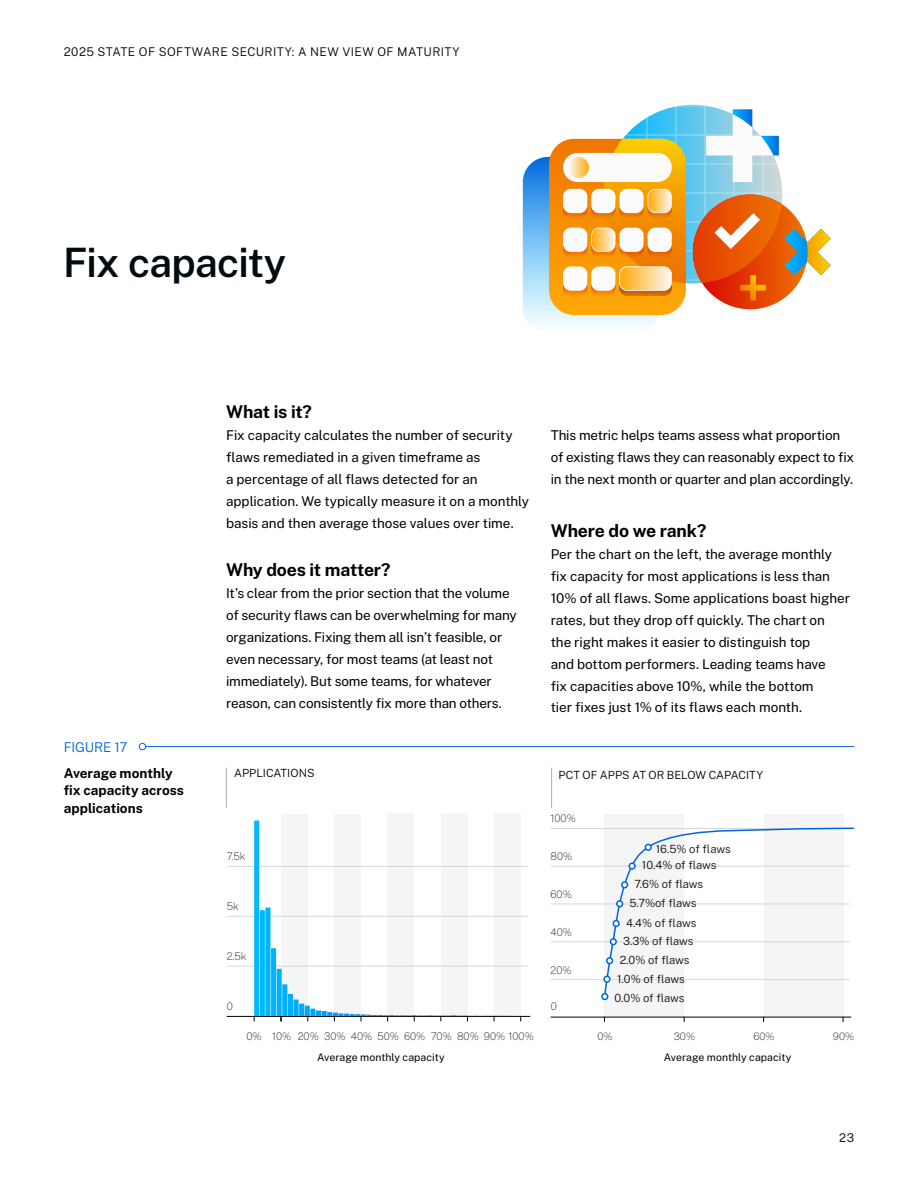
<style>
.page{position:relative;width:918px;height:1188px;background:#fff}
.page>*{position:absolute;margin:0;border:0;box-sizing:border-box;transform-origin:0 0}
.t1{font:600 40.5px "Public Sans";letter-spacing:-.02em;color:#000b10}
.t2{font:700 17.55px "Public Sans";letter-spacing:-.01em;color:#000}
.t3{font:100 13.5px/21.9px "Public Sans";letter-spacing:-.01em;color:#000}
.t4{font:700 13.5px/17.7px "Public Sans";color:#000}
.t5{font:300 13.5px "Public Sans";letter-spacing:-.01em;color:#0066de}
.t6{font:300 12px "Public Sans";letter-spacing:.04em;color:#000}
.t7{font:100 11.25px "Public Sans";letter-spacing:-.015em;color:#0d0d0d}
.t8{font:300 11.25px "Public Sans";color:#000}
.t9{font:100 10.5px "Public Sans";color:#0d0d0d}
.t10{font:100 10.5px "Public Sans";letter-spacing:.005em;color:#000}
.t11{font:100 10.2px "Public Sans";color:#0d0d0d}
</style>
<div class="page">
<hr style="left:143px;top:746px;width:711px;height:1px;background:#0066de">
<div style="left:139px;top:743px;width:7px;height:7px;background:#fff;border-radius:50%"></div>
<div style="left:139px;top:743px;width:7px;height:7px;border:1px solid #0066de;border-radius:50%"></div>
<div style="left:281px;top:814px;width:27px;height:202px;background:#f5f5f5"></div>
<div style="left:604px;top:814px;width:80px;height:202px;background:#f5f5f5"></div>
<div style="left:764px;top:814px;width:79px;height:202px;background:#f5f5f5"></div>
<div style="left:334px;top:814px;width:27px;height:202px;background:#f5f5f5"></div>
<div style="left:387px;top:814px;width:27px;height:202px;background:#f5f5f5"></div>
<div style="left:441px;top:814px;width:27px;height:202px;background:#f5f5f5"></div>
<div style="left:494px;top:814px;width:27px;height:202px;background:#f5f5f5"></div>
<hr style="left:551px;top:979px;width:299px;height:1px;background:#d6d8d5">
<hr style="left:551px;top:941px;width:299px;height:1px;background:#d6d8d5">
<hr style="left:551px;top:904px;width:299px;height:1px;background:#d6d8d5">
<hr style="left:551px;top:866px;width:299px;height:1px;background:#d6d8d5">
<hr style="left:551px;top:828px;width:299px;height:1px;background:#d6d8d5">
<hr style="left:227px;top:916px;width:301px;height:1px;background:#d6d8d5">
<hr style="left:227px;top:866px;width:301px;height:1px;background:#d6d8d5">
<hr style="left:227px;top:966px;width:301px;height:1px;background:#d6d8d5">
<div style="left:601px;top:993px;width:7px;height:7px;border:2px solid #0065dd;border-radius:50%"></div>
<svg style="left:602px;top:827px;width:252px;height:173px"></svg>
<div style="left:645px;top:844px;width:7px;height:7px;border:2px solid #0065dd;border-radius:50%"></div>
<hr style="left:227px;top:1016px;width:303px;height:1px;background:#000007">
<hr style="left:551px;top:1017px;width:300px;height:1px;background:#000007">
<svg style="left:254px;top:821px;width:258px;height:195px"></svg>
<svg style="left:523px;top:105px;width:308px;height:221px"></svg>
<hr style="left:226px;top:768px;width:1px;height:40px;background:#abadb0">
<hr style="left:551px;top:768px;width:1px;height:40px;background:#abadb0">
<p class="t6" style="left:64px;top:43px;width:397px">2025 STATE OF SOFTWARE SECURITY: A NEW VIEW OF MATURITY</p>
<h1 class="t1" style="left:63px;top:233px;width:224px">Fix capacity</h1>
<p class="t2" style="left:226px;top:399px;width:87px">What is it?</p>
<p class="t3" style="left:226px;top:424px;width:305px">Fix capacity calculates the number of security flaws remediated in a given timeframe as<br>a percentage of all flaws detected for an application. We typically measure it on a monthly basis and then average those values over time.</p>
<p class="t2" style="left:226px;top:557px;width:166px">Why does it matter?</p>
<p class="t3" style="left:226px;top:582px;width:292px">It’s clear from the prior section that the volume of security flaws can be overwhelming for many organizations. Fixing them all isn’t feasible, or even necessary, for most teams (at least not immediately). But some teams, for whatever reason, can consistently fix more than others.</p>
<p class="t3" style="left:551px;top:424px;width:305px">This metric helps teams assess what proportion of existing flaws they can reasonably expect to fix in the next month or quarter and plan accordingly.</p>
<p class="t2" style="left:551px;top:518px;width:157px">Where do we rank?</p>
<p class="t3" style="left:551px;top:543px;width:301px">Per the chart on the left, the average monthly fix capacity for most applications is less than 10% of all flaws. Some applications boast higher rates, but they drop off quickly. The chart on<br>the right makes it easier to distinguish top<br>and bottom performers. Leading teams have<br>fix capacities above 10%, while the bottom<br>tier fixes just 1% of its flaws each month.</p>
<p class="t5" style="left:64px;top:737px;width:65px">FIGURE 17</p>
<p class="t4" style="left:64px;top:763px;width:122px">Average monthly fix capacity across applications</p>
<p class="t8" style="left:234px;top:765px;width:82px">APPLICATIONS</p>
<p class="t8" style="left:558px;top:767px;width:206px">PCT OF APPS AT OR BELOW CAPACITY</p>
<p class="t9" style="left:227px;top:850px;width:20px">7.5k</p>
<p class="t9" style="left:227px;top:900px;width:14px">5k</p>
<p class="t9" style="left:227px;top:949px;width:21px">2.5k</p>
<p class="t9" style="left:551px;top:812px;width:27px">100%</p>
<p class="t9" style="left:551px;top:850px;width:23px">80%</p>
<p class="t9" style="left:551px;top:887px;width:23px">60%</p>
<p class="t9" style="left:551px;top:925px;width:23px">40%</p>
<p class="t9" style="left:551px;top:963px;width:23px">20%</p>
<p class="t9" style="left:227px;top:999px;width:8px">0</p>
<p class="t9" style="left:551px;top:999px;width:8px">0</p>
<p class="t7" style="left:656px;top:842px;width:76px">16.5% of flaws</p>
<p class="t7" style="left:642px;top:858px;width:76px">10.4% of flaws</p>
<p class="t7" style="left:635px;top:877px;width:70px">7.6% of flaws</p>
<p class="t7" style="left:629px;top:896px;width:69px">5.7%of flaws</p>
<p class="t7" style="left:626px;top:915px;width:72px">4.4% of flaws</p>
<p class="t7" style="left:623px;top:933px;width:72px">3.3% of flaws</p>
<p class="t7" style="left:620px;top:953px;width:71px">2.0% of flaws</p>
<p class="t7" style="left:617px;top:971px;width:69px">1.0% of flaws</p>
<p class="t7" style="left:614px;top:991px;width:71px">0.0% of flaws</p>
<p class="t9" style="left:247px;top:1029px;width:289px">0% 10% 20% 30% 40% 50% 60% 70% 80% 90% 100%</p>
<p class="t11" style="left:597px;top:1029px;width:17px">0%</p>
<p class="t11" style="left:674px;top:1029px;width:23px">30%</p>
<p class="t11" style="left:753px;top:1029px;width:23px">60%</p>
<p class="t11" style="left:833px;top:1029px;width:23px">90%</p>
<p class="t10" style="left:317px;top:1050px;width:129px">Average monthly capacity</p>
<p class="t10" style="left:664px;top:1050px;width:129px">Average monthly capacity</p>
<p class="t6" style="left:839px;top:1130px;width:16px">23</p>
</div>
